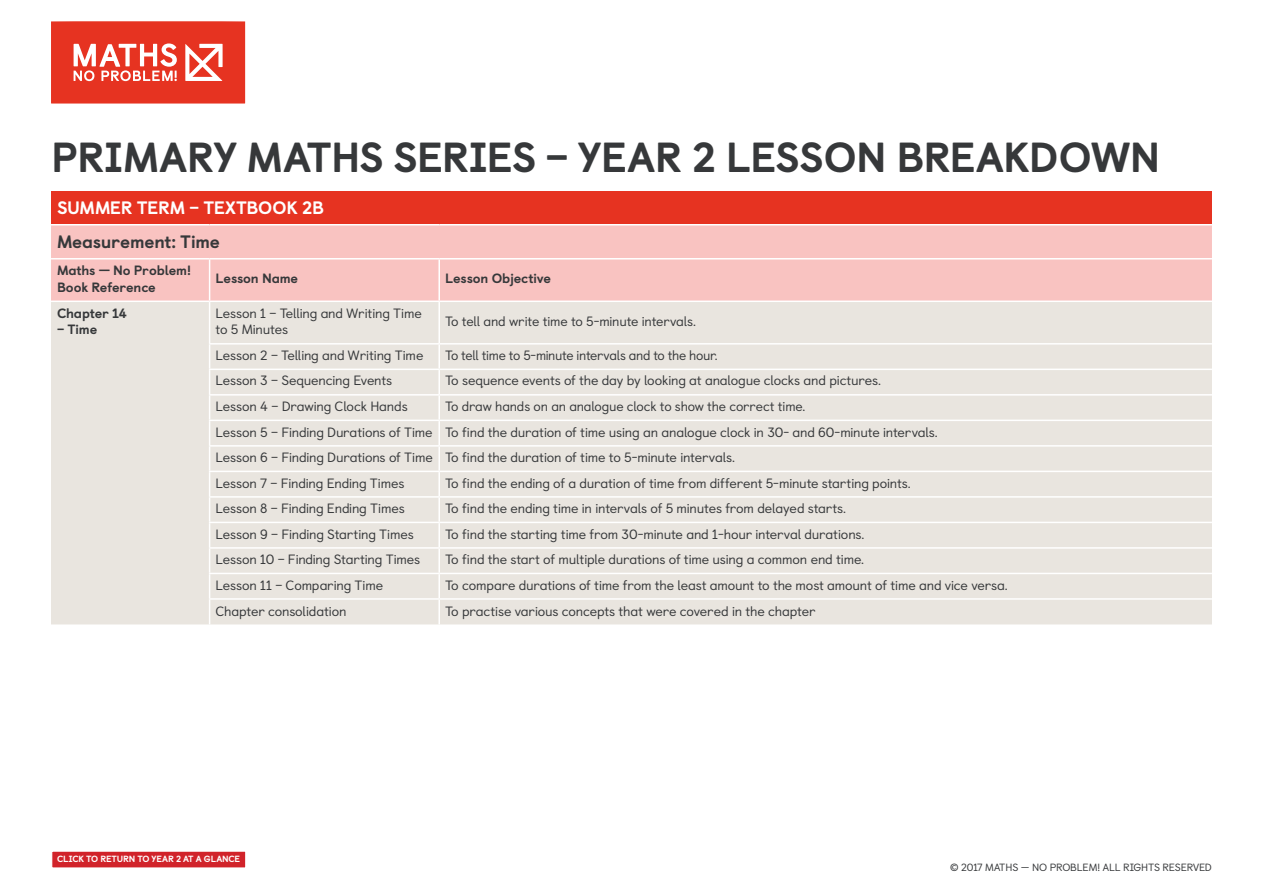
<style>
.page{position:relative;width:1263px;height:893px;background:#fff}
.page>*{position:absolute;margin:0;border:0;box-sizing:border-box;transform-origin:0 0}
.t1{font:800 42px "Castledown";letter-spacing:-.01em;color:#36383a}
.t2{font:800 18px "Castledown";letter-spacing:-.015em;color:#fff}
.t3{font:800 18px "Castledown";letter-spacing:-.015em;color:#36383a}
.t4{font:13.5px/25.5px "Castledown";letter-spacing:-.015em;color:#36383a}
.t5{font:800 13.5px/16.2px "Castledown";letter-spacing:-.01em;color:#36383a}
.t6{font:10.5px "Castledown";letter-spacing:-.015em;color:#36383a}
.t7{font:800 9px "Castledown";letter-spacing:-.02em;color:#fff}
</style>
<div class="page">
<svg style="left:51px;top:21px;width:194px;height:83px"></svg>
<div style="left:51px;top:191px;width:1161px;height:34px;background:#e63321"></div>
<div style="left:51px;top:225px;width:1161px;height:76px;background:#f9c3c1"></div>
<div style="left:51px;top:302px;width:1161px;height:322px;background:#e9e5df"></div>
<hr style="left:51px;top:224px;width:159px;height:1px;background:#fff">
<hr style="left:210px;top:224px;width:229px;height:1px;background:#fff">
<hr style="left:439px;top:224px;width:773px;height:1px;background:#fff">
<hr style="left:210px;top:258px;width:229px;height:1px;background:#fff">
<hr style="left:439px;top:258px;width:773px;height:1px;background:#fff">
<hr style="left:438px;top:259px;width:2px;height:42px;background:#fff">
<hr style="left:438px;top:302px;width:2px;height:41px;background:#fff">
<hr style="left:439px;top:343px;width:773px;height:2px;background:#fff">
<hr style="left:209px;top:343px;width:230px;height:2px;background:#fff">
<hr style="left:438px;top:345px;width:2px;height:24px;background:#fff">
<hr style="left:209px;top:369px;width:230px;height:1px;background:#fff">
<hr style="left:439px;top:369px;width:773px;height:1px;background:#fff">
<hr style="left:438px;top:370px;width:2px;height:24px;background:#fff">
<hr style="left:209px;top:394px;width:230px;height:2px;background:#fff">
<hr style="left:439px;top:394px;width:773px;height:2px;background:#fff">
<hr style="left:51px;top:258px;width:159px;height:1px;background:#fff">
<hr style="left:209px;top:259px;width:1px;height:42px;background:#fff">
<hr style="left:209px;top:302px;width:1px;height:41px;background:#fff">
<svg style="left:209px;top:345px;width:1px;height:279px"></svg>
<hr style="left:438px;top:396px;width:2px;height:24px;background:#fff">
<hr style="left:209px;top:420px;width:230px;height:1px;background:#fff">
<hr style="left:439px;top:420px;width:773px;height:1px;background:#fff">
<hr style="left:438px;top:421px;width:2px;height:24px;background:#fff">
<hr style="left:209px;top:445px;width:230px;height:2px;background:#fff">
<hr style="left:439px;top:445px;width:773px;height:2px;background:#fff">
<hr style="left:438px;top:447px;width:2px;height:24px;background:#fff">
<hr style="left:209px;top:471px;width:230px;height:1px;background:#fff">
<hr style="left:439px;top:471px;width:773px;height:1px;background:#fff">
<hr style="left:438px;top:472px;width:2px;height:24px;background:#fff">
<hr style="left:209px;top:496px;width:230px;height:2px;background:#fff">
<hr style="left:439px;top:496px;width:773px;height:2px;background:#fff">
<hr style="left:438px;top:498px;width:2px;height:24px;background:#fff">
<hr style="left:209px;top:522px;width:230px;height:1px;background:#fff">
<hr style="left:439px;top:522px;width:773px;height:1px;background:#fff">
<hr style="left:438px;top:523px;width:2px;height:24px;background:#fff">
<hr style="left:209px;top:547px;width:230px;height:2px;background:#fff">
<hr style="left:439px;top:547px;width:773px;height:2px;background:#fff">
<hr style="left:438px;top:549px;width:2px;height:24px;background:#fff">
<hr style="left:209px;top:573px;width:230px;height:1px;background:#fff">
<hr style="left:439px;top:573px;width:773px;height:1px;background:#fff">
<hr style="left:438px;top:574px;width:2px;height:24px;background:#fff">
<hr style="left:209px;top:598px;width:230px;height:2px;background:#fff">
<hr style="left:439px;top:598px;width:773px;height:2px;background:#fff">
<hr style="left:438px;top:600px;width:2px;height:24px;background:#fff">
<div style="left:52px;top:851px;width:194px;height:17px;background:#d1232a"></div>
<div style="left:51px;top:850px;width:195px;height:19px;border:1px solid #fff"></div>
<h1 class="t1" style="left:51px;top:123px;width:1111px">PRIMARY MATHS SERIES – YEAR 2 LESSON BREAKDOWN</h1>
<h2 class="t2" style="left:57px;top:193px;width:269px">SUMMER TERM – TEXTBOOK 2B</h2>
<h2 class="t3" style="left:57px;top:227px;width:164px">Measurement: Time</h2>
<p class="t5" style="left:57px;top:261px;width:136px">Maths — No Problem!<br>Book Reference</p>
<p class="t5" style="left:216px;top:269px;width:84px">Lesson Name</p>
<p class="t5" style="left:445px;top:269px;width:107px">Lesson Objective</p>
<p class="t5" style="left:57px;top:304px;width:72px">Chapter 14</p>
<p class="t5" style="left:57px;top:320px;width:42px">– Time</p>
<p class="t4" style="left:216px;top:304px;width:208px;line-height:16.2px">Lesson 1 – Telling and Writing Time to 5 Minutes</p>
<p class="t4" style="left:445px;top:307px;width:252px">To tell and write time to 5-minute intervals.</p>
<p class="t4" style="left:216px;top:341px;width:209px">Lesson 2 – Telling and Writing Time</p>
<p class="t4" style="left:445px;top:341px;width:274px">To tell time to 5-minute intervals and to the hour.</p>
<p class="t4" style="left:216px;top:367px;width:178px">Lesson 3 – Sequencing Events</p>
<p class="t4" style="left:445px;top:367px;width:437px">To sequence events of the day by looking at analogue clocks and pictures.</p>
<p class="t4" style="left:216px;top:392px;width:194px">Lesson 4 – Drawing Clock Hands</p>
<p class="t4" style="left:216px;top:392px;width:724px;text-indent:230px">To draw hands on an analogue clock to show the correct time.<br>Lesson 5 – Finding Durations of Time To find the duration of time using an analogue clock in 30- and 60-minute intervals.<br>Lesson 6 – Finding Durations of Time To find the duration of time to 5-minute intervals.<br>Lesson 7 – Finding Ending Times</p>
<p class="t4" style="left:445px;top:469px;width:467px">To find the ending of a duration of time from different 5-minute starting points.</p>
<p class="t4" style="left:216px;top:494px;width:191px">Lesson 8 – Finding Ending Times</p>
<p class="t4" style="left:445px;top:494px;width:402px">To find the ending time in intervals of 5 minutes from delayed starts.</p>
<p class="t4" style="left:216px;top:520px;width:200px">Lesson 9 – Finding Starting Times</p>
<p class="t4" style="left:445px;top:520px;width:421px">To find the starting time from 30-minute and 1-hour interval durations.</p>
<p class="t4" style="left:216px;top:545px;width:206px">Lesson 10 – Finding Starting Times</p>
<p class="t4" style="left:445px;top:545px;width:420px">To find the start of multiple durations of time using a common end time.</p>
<p class="t4" style="left:216px;top:571px;width:169px">Lesson 11 – Comparing Time</p>
<p class="t4" style="left:445px;top:571px;width:564px">To compare durations of time from the least amount to the most amount of time and vice versa.</p>
<p class="t4" style="left:216px;top:597px;width:133px">Chapter consolidation</p>
<p class="t4" style="left:445px;top:597px;width:372px">To practise various concepts that were covered in the chapter</p>
<p class="t7" style="left:57px;top:852px;width:184px">CLICK TO RETURN TO YEAR 2 AT A GLANCE</p>
<p class="t6" style="left:950px;top:859px;width:263px">© 2017 MATHS – NO PROBLEM! ALL RIGHTS RESERVED</p>
</div>
